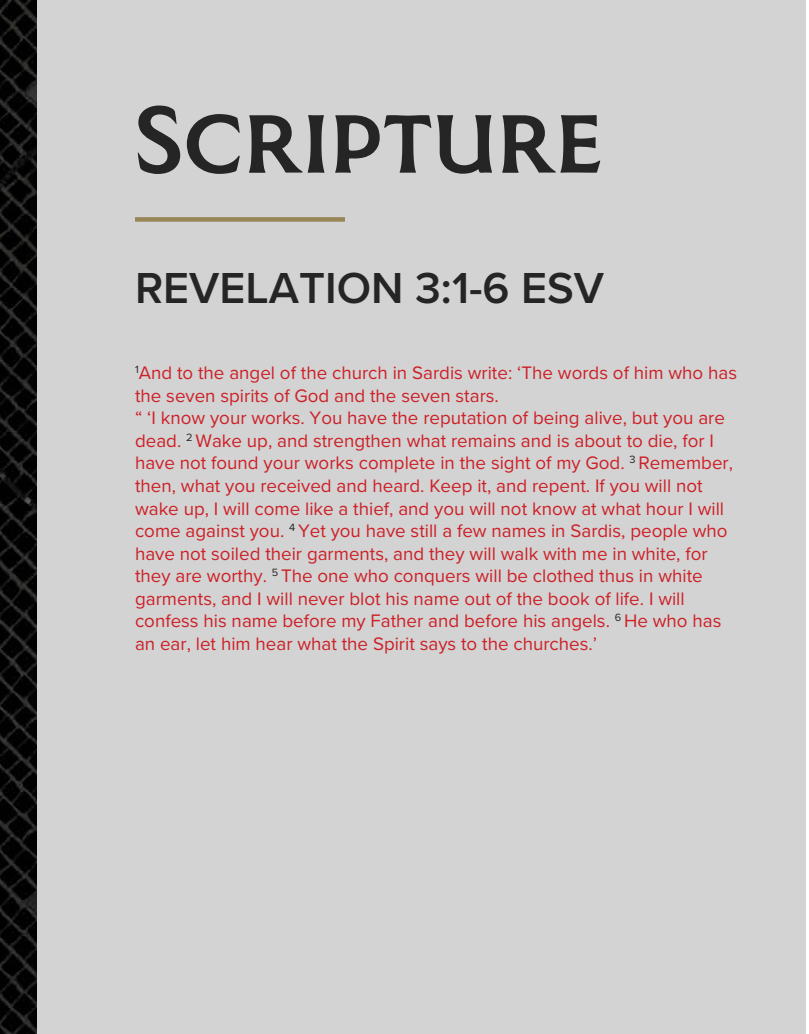
<style>
.page{position:relative;width:809px;height:1034px;background:#fff}
.page>*{position:absolute;margin:0;border:0;box-sizing:border-box;transform-origin:0 0}
.t1{font:93.75px "Coinage Caps Kruger Gray";color:#252525}
.t2{font:600 45px "Proxima Nova";color:#252525}
.t3{font:18.75px/22.5px "Proxima Nova";color:#cd2027}
</style>
<div class="page">
<img style="left:0;top:0;width:38px;height:1034px">
<div style="left:38px;top:0;width:768px;height:1034px;background:#d3d3d3"></div>
<div style="left:135px;top:217px;width:210px;height:5px;background:#978557"></div>
<h1 class="t1" style="left:134px;top:76px;width:471px">Scripture</h1>
<h2 class="t2" style="left:135px;top:254px;width:471px">REVELATION 3:1-6 ESV</h2>
<p class="t3" style="left:135px;top:361px;width:603px"><sup>1</sup>And to the angel of the church in Sardis write: ‘The words of him who has the seven spirits of God and the seven stars.<br>“ ‘I know your works. You have the reputation of being alive, but you are dead. <sup>2</sup> Wake up, and strengthen what remains and is about to die, for I have not found your works complete in the sight of my God. <sup>3</sup> Remember, then, what you received and heard. Keep it, and repent. If you will not wake up, I will come like a thief, and you will not know at what hour I will come against you. <sup>4</sup> Yet you have still a few names in Sardis, people who have not soiled their garments, and they will walk with me in white, for they are worthy. <sup>5</sup> The one who conquers will be clothed thus in white garments, and I will never blot his name out of the book of life. I will confess his name before my Father and before his angels. <sup>6</sup> He who has an ear, let him hear what the Spirit says to the churches.’</p>
</div>
